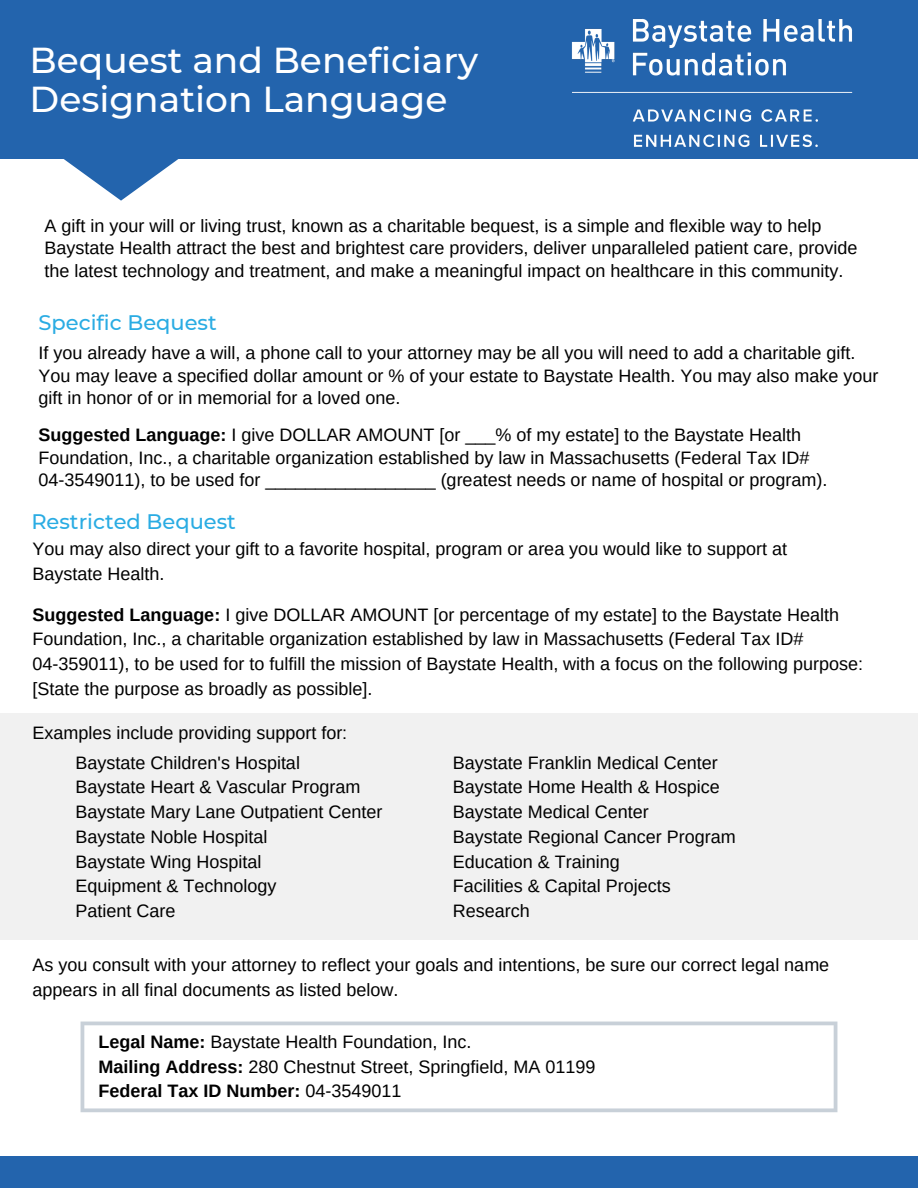
<style>
.page{position:relative;width:918px;height:1188px;background:#fff}
.page>*{position:absolute;margin:0;border:0;box-sizing:border-box;transform-origin:0 0}
.t1{font:500 36px/39.3px "Montserrat";color:#fff}
.t2{font:500 21px "Montserrat";color:#2aace3}
.t3{font:18px/24.8px "Arimo";color:#000}
.s1{font-weight:700}
</style>
<div class="page">
<svg style="left:64px;top:159px;width:115px;height:42px"></svg>
<div style="left:0;top:0;width:918px;height:159px;background:#2364ad"></div>
<div style="left:0;top:1156px;width:918px;height:32px;background:#2364ad"></div>
<img style="left:572px;top:19px;width:280px;height:128px">
<div style="left:0;top:713px;width:918px;height:227px;background:#f1f1f1"></div>
<svg style="left:834px;top:1108px;width:3px;height:4px"></svg>
<hr style="left:81px;top:1025px;width:3px;height:83px;background:#c8d0d8">
<svg style="left:81px;top:1108px;width:3px;height:4px"></svg>
<hr style="left:834px;top:1025px;width:3px;height:83px;background:#c8d0d8">
<svg style="left:84px;top:1108px;width:750px;height:4px;background:#ced5dc"></svg>
<hr style="left:84px;top:1022px;width:750px;height:3px;background:#c8d0d8">
<h1 class="t1" style="left:30px;top:40px;width:450px">Bequest and Beneficiary<br>Designation Language</h1>
<p class="t3" style="left:45px;top:214px;width:814px;line-height:22.5px">A gift in your will or living trust, known as a charitable bequest, is a simple and flexible way to help<br>Baystate Health attract the best and brightest care providers, deliver unparalleled patient care, provide the latest technology and treatment, and make a meaningful impact on healthcare in this community.</p>
<p class="t2" style="left:39px;top:309px;width:180px">Specific Bequest</p>
<p class="t3" style="left:39px;top:342px;width:841px;line-height:22.5px">If you already have a will, a phone call to your attorney may be all you will need to add a charitable gift.<br>You may leave a specified dollar amount or % of your estate to Baystate Health. You may also make your gift in honor of or in memorial for a loved one.</p>
<p class="t3" style="left:39px;top:424px;width:791px;line-height:22.5px"><span class="s1">Suggested Language:</span> I give DOLLAR AMOUNT [or ___% of my estate] to the Baystate Health<br>Foundation, Inc., a charitable organization established by law in Massachusetts (Federal Tax ID#<br>04-3549011), to be used for _________________ (greatest needs or name of hospital or program).</p>
<p class="t2" style="left:31px;top:509px;width:206px">Restricted Bequest</p>
<p class="t3" style="left:32px;top:537px;width:756px">You may also direct your gift to a favorite hospital, program or area you would like to support at<br>Baystate Health.</p>
<p class="t3" style="left:32px;top:602px;width:832px"><span class="s1">Suggested Language:</span> I give DOLLAR AMOUNT [or percentage of my estate] to the Baystate Health Foundation, Inc., a charitable organization established by law in Massachusetts (Federal Tax ID# 04-359011), to be used for to fulfill the mission of Baystate Health, with a focus on the following purpose: [State the purpose as broadly as possible].</p>
<p class="t3" style="left:33px;top:721px;width:316px">Examples include providing support for:</p>
<p class="t3" style="left:76px;top:750px;width:308px">Baystate Children's Hospital<br>Baystate Heart &amp; Vascular Program<br>Baystate Mary Lane Outpatient Center<br>Baystate Noble Hospital<br>Baystate Wing Hospital<br>Equipment &amp; Technology<br>Patient Care</p>
<p class="t3" style="left:453px;top:750px;width:284px">Baystate Franklin Medical Center<br>Baystate Home Health &amp; Hospice<br>Baystate Medical Center<br>Baystate Regional Cancer Program<br>Education &amp; Training<br>Facilities &amp; Capital Projects<br>Research</p>
<p class="t3" style="left:32px;top:952px;width:798px">As you consult with your attorney to reflect your goals and intentions, be sure our correct legal name appears in all final documents as listed below.</p>
<p class="t3" style="left:99px;top:1029px;width:498px"><span class="s1">Legal Name:</span> Baystate Health Foundation, Inc.<br><span class="s1">Mailing Address:</span> 280 Chestnut Street, Springfield, MA 01199<br><span class="s1">Federal Tax ID Number:</span> 04-3549011</p>
</div>
